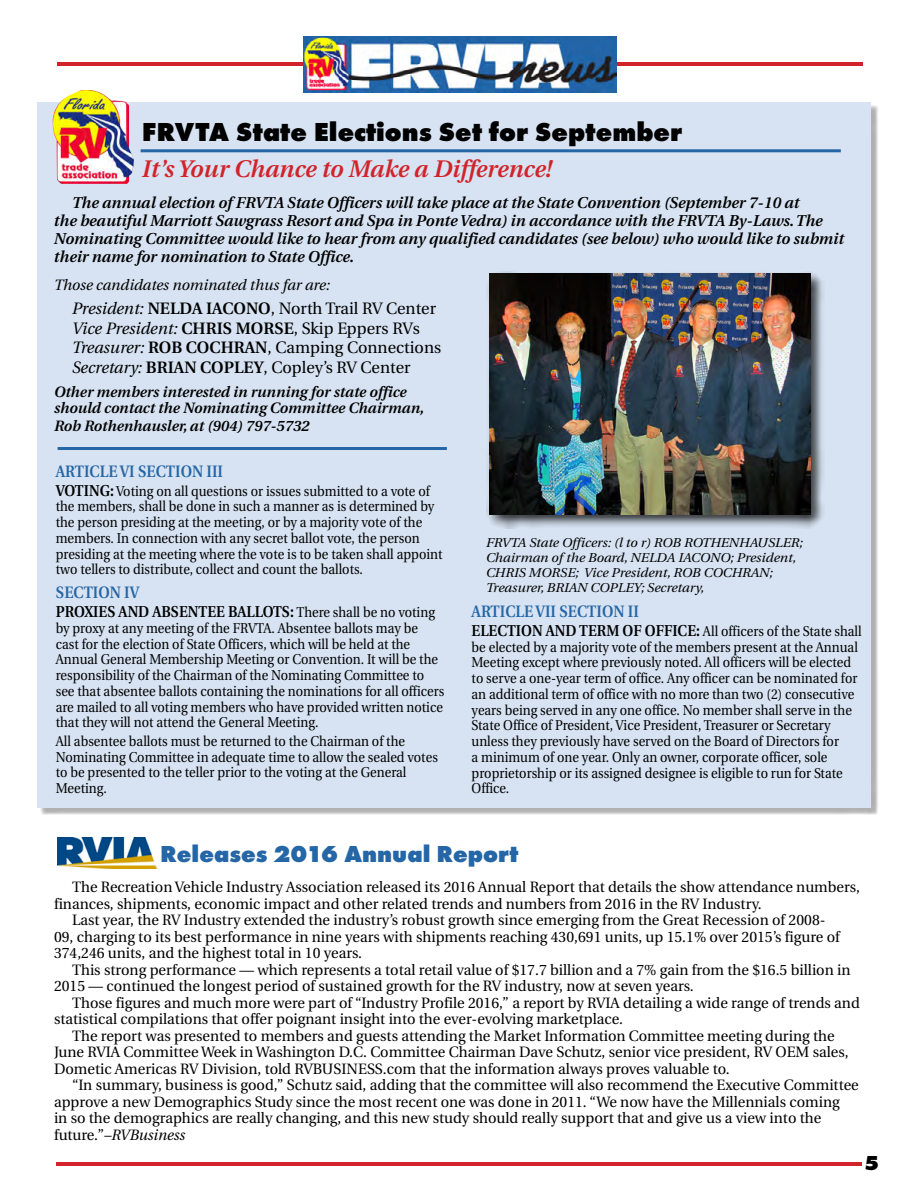
<style>
.page{position:relative;width:918px;height:1188px;background:#fff}
.page>*{position:absolute;margin:0;border:0;box-sizing:border-box;transform-origin:0 0}
.t1{font:800 27px "Futura T";color:#000}
.t2{font:italic 600 24px "Utopia";color:#d2232a}
.t3{font:800 24px "Futura T";color:#2466a6}
.t4{font:800 21px "Futura T";color:#000}
.t5{font:16.5px/19.5px "Utopia";color:#000}
.t6{font:600 16.5px "Utopia";color:#2466a6;scale:.9 1}
.t7{font:italic 600 15.75px/18px "Utopia";color:#000}
.t8{font:600 15.75px "Utopia";color:#000;scale:.9 1}
.t9{font:15px "Utopia";color:#000}
.t10{font:italic 600 15px/16.5px "Utopia";color:#000}
.t11{font:italic 15px "Utopia";color:#000}
.t12{font:14.25px/15.8px "Utopia";color:#000;scale:.9 1}
.t13{font:italic 12.9px/15px "Utopia";color:#000;scale:1.05 1}
.s1{font-style:italic}
.s2{font-weight:600}
.s3{font-weight:600;font-size:15.75px}
.s4{font-weight:400;font-size:14.25px}
.s5{font-style:normal}
</style>
<div class="page">
<hr style="left:57px;top:62px;width:806px;height:4px;background:#d2232a">
<hr style="left:56px;top:1162px;width:806px;height:4px;background:#d2232a">
<img style="left:304px;top:36px;width:313px;height:56px">
<img style="left:57px;top:837px;width:100px;height:31px">
<div style="left:38px;top:103px;width:833px;height:705px;background:#d7e3f2"></div>
<div style="left:487px;top:271px;width:338px;height:258px;background:#000;opacity:.75"></div>
<img style="left:489px;top:274px;width:321px;height:240px">
<hr style="left:141px;top:149px;width:700px;height:3px;background:#2466a6">
<hr style="left:58px;top:447px;width:389px;height:3px;background:#2466a6">
<img style="left:52px;top:90px;width:83px;height:94px">
<h1 class="t1" style="left:142px;top:116px;width:542px">FRVTA State Elections Set for September</h1>
<h2 class="t2" style="left:142px;top:156px;width:412px">It’s Your Chance to Make a Difference!</h2>
<p class="t7" style="left:54px;top:194px;width:792px;text-indent:18px">The annual election of FRVTA State Officers will take place at the State Convention (September 7-10 at<br>the beautiful Marriott Sawgrass Resort and Spa in Ponte Vedra) in accordance with the FRVTA By-Laws. The Nominating Committee would like to hear from any qualified candidates (see below) who would like to submit their name for nomination to State Office.</p>
<p class="t11" style="left:54px;top:277px;width:278px">Those candidates nominated thus far are:</p>
<p class="t5" style="left:72px;top:299px;width:371px"><span class="s1">President:</span> <span class="s2">NELDA IACONO</span>, North Trail RV Center <span class="s1">Vice President:</span> <span class="s2">CHRIS MORSE</span>, Skip Eppers RVs <span class="s1">Treasurer:</span> <span class="s2">ROB COCHRAN</span>, Camping Connections <span class="s1">Secretary:</span> <span class="s2">BRIAN COPLEY</span>, Copley’s RV Center</p>
<p class="t10" style="left:54px;top:384px;width:372px">Other members interested in running for state office should contact the Nominating Committee Chairman,</p>
<p class="t10" style="left:54px;top:418px;width:257px">Rob Rothenhausler, at (904) 797-5732</p>
<p class="t6" style="left:56px;top:462px;width:187px">ARTICLE VI SECTION III</p>
<p class="t12" style="left:56px;top:483px;width:431px"><span class="s3">VOTING:</span> Voting on all questions or issues submitted to a vote of the members, shall be done in such a manner as is determined by the person presiding at the meeting, or by a majority vote of the members. In connection with any secret ballot vote, the person presiding at the meeting where the vote is to be taken shall appoint two tellers to distribute, collect and count the ballots.</p>
<p class="t6" style="left:56px;top:583px;width:94px">SECTION IV</p>
<p class="t8" style="left:56px;top:603px;width:423px">PROXIES AND ABSENTEE BALLOTS: <span class="s4">There shall be no voting</span></p>
<p class="t12" style="left:56px;top:620px;width:433px">by proxy at any meeting of the FRVTA. Absentee ballots may be cast for the election of State Officers, which will be held at the Annual General Membership Meeting or Convention. It will be the responsibility of the Chairman of the Nominating Committee to see that absentee ballots containing the nominations for all officers are mailed to all voting members who have provided written notice that they will not attend the General Meeting.</p>
<p class="t12" style="left:56px;top:734px;width:426px">All absentee ballots must be returned to the Chairman of the Nominating Committee in adequate time to allow the sealed votes to be presented to the teller prior to the voting at the General Meeting.</p>
<p class="t13" style="left:486px;top:535px;width:304px">FRVTA State Officers: (l to r) ROB ROTHENHAUSLER; Chairman of the Board, NELDA IACONO; President, CHRIS MORSE; Vice President, ROB COCHRAN; Treasurer, BRIAN COPLEY; Secretary,</p>
<p class="t6" style="left:472px;top:602px;width:187px">ARTICLE VII SECTION II</p>
<p class="t12" style="left:472px;top:623px;width:435px"><span class="s3">ELECTION AND TERM OF OFFICE:</span> All officers of the State shall be elected by a majority vote of the members present at the Annual Meeting except where previously noted. All officers will be elected to serve a one-year term of office. Any officer can be nominated for an additional term of office with no more than two (2) consecutive years being served in any one office. No member shall serve in the State Office of President, Vice President, Treasurer or Secretary unless they previously have served on the Board of Directors for<br>a minimum of one year. Only an owner, corporate officer, sole proprietorship or its assigned designee is eligible to run for State Office.</p>
<h2 class="t3" style="left:160px;top:840px;width:359px">Releases 2016 Annual Report</h2>
<p class="t9" style="left:72px;top:879px;width:790px">The Recreation Vehicle Industry Association released its 2016 Annual Report that details the show attendance numbers,</p>
<p class="t9" style="left:54px;top:895px;width:709px">finances, shipments, economic impact and other related trends and numbers from 2016 in the RV Industry.</p>
<p class="t9" style="left:72px;top:912px;width:755px">Last year, the RV Industry extended the industry’s robust growth since emerging from the Great Recession of 2008-</p>
<p class="t9" style="left:54px;top:928px;width:787px">09, charging to its best performance in nine years with shipments reaching 430,691 units, up 15.1% over 2015’s figure of</p>
<p class="t9" style="left:54px;top:945px;width:310px">374,246 units, and the highest total in 10 years.</p>
<p class="t9" style="left:72px;top:961px;width:780px">This strong performance — which represents a total retail value of $17.7 billion and a 7% gain from the $16.5 billion in</p>
<p class="t9" style="left:54px;top:978px;width:641px">2015 — continued the longest period of sustained growth for the RV industry, now at seven years.</p>
<p class="t9" style="left:72px;top:994px;width:789px">Those figures and much more were part of “Industry Profile 2016,” a report by RVIA detailing a wide range of trends and</p>
<p class="t9" style="left:54px;top:1011px;width:570px">statistical compilations that offer poignant insight into the ever-evolving marketplace.</p>
<p class="t9" style="left:72px;top:1028px;width:764px">The report was presented to members and guests attending the Market Information Committee meeting during the</p>
<p class="t9" style="left:54px;top:1044px;width:796px">June RVIA Committee Week in Washington D.C. Committee Chairman Dave Schutz, senior vice president, RV OEM sales,</p>
<p class="t9" style="left:54px;top:1061px;width:677px">Dometic Americas RV Division, told RVBUSINESS.com that the information always proves valuable to.</p>
<p class="t9" style="left:72px;top:1077px;width:788px">“In summary, business is good,” Schutz said, adding that the committee will also recommend the Executive Committee</p>
<p class="t9" style="left:54px;top:1094px;width:787px">approve a new Demographics Study since the most recent one was done in 2011. “We now have the Millennials coming</p>
<p class="t9" style="left:54px;top:1110px;width:769px">in so the demographics are really changing, and this new study should really support that and give us a view into the</p>
<p class="t11" style="left:54px;top:1127px;width:133px"><span class="s5">future.”</span>–RVBusiness</p>
<h3 class="t4" style="left:864px;top:1151px;width:16px">5</h3>
</div>
